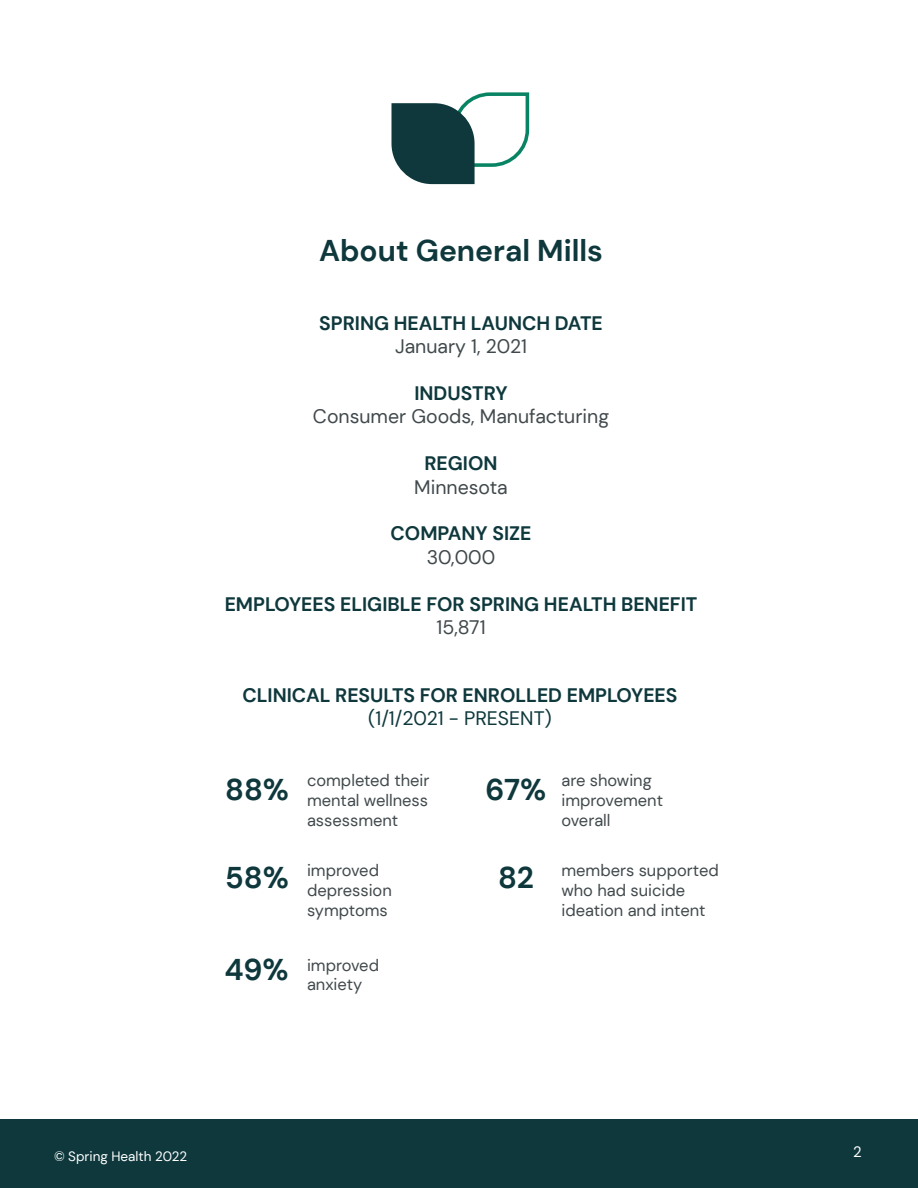
<style>
.page{position:relative;width:918px;height:1188px;background:#fff}
.page>*{position:absolute;margin:0;border:0;box-sizing:border-box;transform-origin:0 0}
.t1{font:700 30px "DM Sans";color:#0e383c}
.t2{font:700 19.5px "DM Sans";color:#0e383c}
.t3{font:19.5px "DM Sans";color:#41494c}
.t4{font:19.5px "DM Sans";color:#0e383c}
.t5{font:16.5px/19.8px "DM Sans";color:#41494c}
.t6{font:15px "DM Sans";color:#fff}
.t7{font:13.5px "DM Sans";color:#fff}
</style>
<div class="page">
<div style="left:0;top:1120px;width:918px;height:68px;background:#0e383c"></div>
<svg style="left:392px;top:92px;width:138px;height:92px"></svg>
<h1 class="t1" style="left:319px;top:239px;width:285px">About General Mills</h1>
<p class="t2" style="left:319px;top:316px;width:285px">SPRING HEALTH LAUNCH DATE</p>
<p class="t3" style="left:395px;top:337px;width:134px">January 1, 2021</p>
<p class="t2" style="left:414px;top:386px;width:95px">INDUSTRY</p>
<p class="t3" style="left:313px;top:408px;width:298px">Consumer Goods, Manufacturing</p>
<p class="t2" style="left:424px;top:456px;width:75px">REGION</p>
<p class="t3" style="left:414px;top:478px;width:95px">Minnesota</p>
<p class="t2" style="left:391px;top:526px;width:143px">COMPANY SIZE</p>
<p class="t3" style="left:427px;top:548px;width:70px">30,000</p>
<p class="t2" style="left:225px;top:597px;width:474px">EMPLOYEES ELIGIBLE FOR SPRING HEALTH BENEFIT</p>
<p class="t3" style="left:437px;top:618px;width:51px">15,871</p>
<p class="t2" style="left:243px;top:688px;width:437px">CLINICAL RESULTS FOR ENROLLED EMPLOYEES</p>
<p class="t4" style="left:368px;top:709px;width:185px">(1/1/2021 - PRESENT)</p>
<p class="t5" style="left:307px;top:772px;width:124px;text-align:justify">completed their mental wellness assessment</p>
<p class="t5" style="left:561px;top:772px;width:103px">are showing improvement overall</p>
<p class="t5" style="left:307px;top:861px;width:86px">improved depression symptoms</p>
<p class="t5" style="left:561px;top:861px;width:159px">members supported who had suicide ideation and intent</p>
<p class="t5" style="left:307px;top:956px;width:74px">improved anxiety</p>
<h1 class="t1" style="left:225px;top:778px;width:65px">88%</h1>
<h1 class="t1" style="left:486px;top:778px;width:62px">67%</h1>
<h1 class="t1" style="left:225px;top:866px;width:65px">58%</h1>
<h1 class="t1" style="left:498px;top:866px;width:37px">82</h1>
<h1 class="t1" style="left:224px;top:958px;width:66px">49%</h1>
<p class="t7" style="left:54px;top:1150px;width:135px">© Spring Health 2022</p>
<p class="t6" style="left:853px;top:1145px;width:10px">2</p>
</div>
